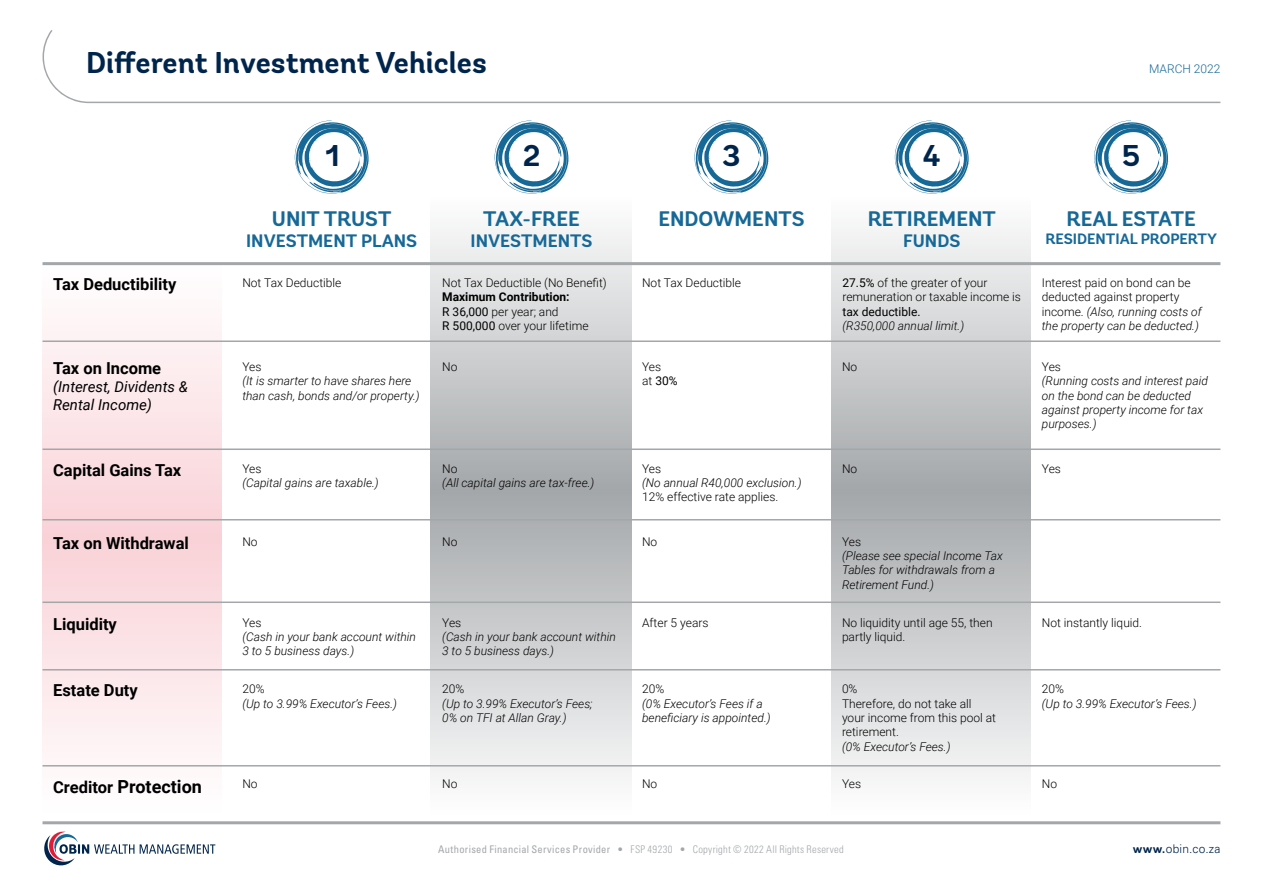
<style>
.page{position:relative;width:1263px;height:893px;background:#fff}
.page>*{position:absolute;margin:0;border:0;box-sizing:border-box;transform-origin:0 0}
.t1{font:700 30px "Andes Rounded";color:#00254c}
.t2{font:700 21px "Andes Rounded";color:#166897}
.t3{font:700 18px "Andes Rounded";color:#166897}
.t4{font:700 18px "Roboto";color:#000}
.t5{font:700 16.5px "Roboto";color:#000}
.t6{font:italic 15px/18px "Roboto";color:#000}
.t7{font:700 15px "Andes Rounded";color:#166897}
.t8{font:italic 300 12px/14.4px "Roboto";color:#000}
.t9{font:300 12px/14.4px "Roboto";color:#000}
.t10{font:300 12px "Univers";letter-spacing:.015em;color:#00254c}
.t11{font:12px "Roboto";color:#000}
.t12{font:300 12px "Roboto";color:#166897}
.t13{font:300 condensed 10.5px "Univers";letter-spacing:.025em;color:#a4a7a9}
.s1{font-weight:700}
.s2{font-weight:400}
.s3{font-style:italic}
.s4{font-size:16.5px}
.s5{font-family:"Andes Rounded";font-weight:700}
</style>
<div class="page">
<svg style="left:140px;top:844px;width:75px;height:10px"></svg>
<svg style="left:44px;top:831px;width:90px;height:35px"></svg>
<svg style="left:43px;top:30px;width:1177px;height:73px"></svg>
<hr style="left:43px;top:821px;width:1177px;height:3px;background:#a4a7a9">
<svg style="left:430px;top:229px;width:201px;height:549px;background:#cbcdce"></svg>
<svg style="left:831px;top:229px;width:200px;height:549px;background:#cbcdce"></svg>
<svg style="left:43px;top:265px;width:178px;height:502px"></svg>
<svg style="left:295px;top:120px;width:74px;height:74px"></svg>
<svg style="left:495px;top:120px;width:73px;height:74px"></svg>
<svg style="left:694px;top:120px;width:74px;height:74px"></svg>
<svg style="left:895px;top:120px;width:74px;height:74px"></svg>
<svg style="left:1094px;top:120px;width:74px;height:74px"></svg>
<hr style="left:43px;top:262px;width:1177px;height:3px;background:#a4a7a9">
<hr style="left:43px;top:340px;width:1177px;height:2px;background:#a4a7a9">
<hr style="left:43px;top:448px;width:1177px;height:2px;background:#a4a7a9">
<hr style="left:43px;top:519px;width:1177px;height:1px;background:#a4a7a9">
<hr style="left:43px;top:601px;width:1177px;height:2px;background:#a4a7a9">
<hr style="left:43px;top:669px;width:1177px;height:1px;background:#a4a7a9">
<hr style="left:43px;top:765px;width:1177px;height:1px;background:#a4a7a9">
<h1 class="t1" style="left:86px;top:44px;width:402px">Different Investment Vehicles</h1>
<p class="t12" style="left:1149px;top:60px;width:73px">MARCH 2022</p>
<h1 class="t1" style="left:325px;top:137px;width:16px">1</h1>
<h1 class="t1" style="left:523px;top:137px;width:19px">2</h1>
<h1 class="t1" style="left:722px;top:137px;width:20px">3</h1>
<h1 class="t1" style="left:923px;top:137px;width:19px">4</h1>
<h1 class="t1" style="left:1122px;top:137px;width:20px">5</h1>
<h2 class="t2" style="left:272px;top:205px;width:121px">UNIT TRUST</h2>
<h3 class="t3" style="left:246px;top:230px;width:173px">INVESTMENT PLANS</h3>
<h2 class="t2" style="left:483px;top:205px;width:98px">TAX-FREE</h2>
<h3 class="t3" style="left:471px;top:230px;width:123px">INVESTMENTS</h3>
<h3 class="t5" style="left:53px;top:273px;width:125px">Tax Deductibility</h3>
<p class="t9" style="left:242px;top:275px;width:101px">Not Tax Deductible</p>
<p class="t9" style="left:442px;top:275px;width:166px">Not Tax Deductible (No Benefit)</p>
<p class="t9" style="left:442px;top:289px;width:148px"><span class="s1">Maximum Contribution:<br></span><span class="s2">R 36,000</span> per year; and<br><span class="s2">R 500,000</span> over your lifetime</p>
<h2 class="t2" style="left:658px;top:205px;width:148px">ENDOWMENTS</h2>
<h2 class="t2" style="left:868px;top:205px;width:130px">RETIREMENT</h2>
<h3 class="t3" style="left:903px;top:230px;width:59px">FUNDS</h3>
<p class="t9" style="left:642px;top:275px;width:101px">Not Tax Deductible</p>
<p class="t9" style="left:842px;top:275px;width:180px"><span class="s2">27.5%</span> of the greater of your remuneration or taxable income is</p>
<p class="t11" style="left:842px;top:303px;width:80px">tax deductible.</p>
<p class="t8" style="left:842px;top:318px;width:123px">(R350,000 annual limit.)</p>
<h2 class="t2" style="left:1066px;top:205px;width:131px">REAL ESTATE</h2>
<p class="t7" style="left:1045px;top:229px;width:173px">RESIDENTIAL PROPERTY</p>
<p class="t9" style="left:1042px;top:275px;width:161px">Interest paid on bond can be deducted against property income. <span class="s3">(Also, running costs of the property can be deducted.)</span></p>
<h3 class="t5" style="left:53px;top:357px;width:110px">Tax on Income</h3>
<p class="t6" style="left:53px;top:377px;width:136px">(Interest, Dividents &amp;<br>Rental Income)</p>
<p class="t9" style="left:242px;top:359px;width:21px">Yes</p>
<p class="t8" style="left:242px;top:373px;width:179px">(It is smarter to have shares here than cash, bonds and/or property.)</p>
<h3 class="t5" style="left:53px;top:459px;width:130px">Capital Gains Tax</h3>
<p class="t9" style="left:242px;top:461px;width:21px">Yes</p>
<p class="t8" style="left:242px;top:475px;width:138px">(Capital gains are taxable.)</p>
<p class="t9" style="left:442px;top:359px;width:17px">No</p>
<p class="t9" style="left:642px;top:359px;width:37px">Yes<br>at <span class="s2">30%</span></p>
<p class="t9" style="left:842px;top:359px;width:17px">No</p>
<p class="t9" style="left:1042px;top:359px;width:21px">Yes</p>
<p class="t8" style="left:1042px;top:373px;width:168px">(Running costs and interest paid on the bond can be deducted against property income for tax purposes.)</p>
<p class="t9" style="left:442px;top:461px;width:17px">No</p>
<p class="t8" style="left:442px;top:475px;width:154px">(All capital gains are tax-free.)</p>
<p class="t9" style="left:642px;top:461px;width:21px">Yes</p>
<p class="t8" style="left:642px;top:475px;width:161px">(No annual R40,000 exclusion.)</p>
<p class="t9" style="left:642px;top:490px;width:138px">12% effective rate applies.</p>
<p class="t9" style="left:842px;top:461px;width:17px">No</p>
<p class="t9" style="left:1042px;top:461px;width:21px">Yes</p>
<h3 class="t5" style="left:53px;top:532px;width:137px">Tax on Withdrawal</h3>
<p class="t9" style="left:242px;top:534px;width:17px">No</p>
<p class="t9" style="left:442px;top:534px;width:17px">No</p>
<p class="t9" style="left:642px;top:534px;width:17px">No</p>
<p class="t9" style="left:842px;top:534px;width:21px">Yes</p>
<p class="t8" style="left:842px;top:548px;width:162px">(Please see special Income Tax<br>Tables for withdrawals from a<br>Retirement Fund.)</p>
<h3 class="t5" style="left:53px;top:612px;width:65px">Liquidity</h3>
<p class="t9" style="left:242px;top:615px;width:21px">Yes</p>
<p class="t8" style="left:242px;top:629px;width:175px">(Cash in your bank account within<br>3 to 5 business days.)</p>
<p class="t9" style="left:642px;top:615px;width:68px">After 5 years</p>
<p class="t9" style="left:842px;top:615px;width:152px">No liquidity until age 55, then partly liquid.</p>
<p class="t9" style="left:1042px;top:615px;width:102px">Not instantly liquid.</p>
<p class="t9" style="left:442px;top:615px;width:21px">Yes</p>
<p class="t8" style="left:442px;top:629px;width:175px">(Cash in your bank account within<br>3 to 5 business days.)</p>
<h3 class="t5" style="left:53px;top:679px;width:86px">Estate Duty</h3>
<p class="t9" style="left:242px;top:681px;width:24px">20%</p>
<p class="t8" style="left:242px;top:696px;width:156px">(Up to 3.99% Executor’s Fees.)</p>
<p class="t9" style="left:442px;top:681px;width:24px">20%</p>
<p class="t8" style="left:442px;top:696px;width:152px">(Up to 3.99% Executor’s Fees;<br>0% on TFI at Allan Gray.)</p>
<p class="t9" style="left:642px;top:681px;width:24px">20%</p>
<p class="t8" style="left:642px;top:696px;width:130px">(0% Executor’s Fees if a beneficiary is appointed.)</p>
<p class="t9" style="left:842px;top:681px;width:156px">0%<br>Therefore, do not take all your income from this pool at retirement.</p>
<p class="t8" style="left:842px;top:739px;width:110px">(0% Executor’s Fees.)</p>
<p class="t9" style="left:1042px;top:681px;width:24px">20%</p>
<p class="t8" style="left:1042px;top:696px;width:156px">(Up to 3.99% Executor’s Fees.)</p>
<h3 class="t4" style="left:53px;top:774px;width:150px"><span class="s4">Creditor</span> Protection</h3>
<p class="t9" style="left:242px;top:776px;width:17px">No</p>
<p class="t9" style="left:442px;top:776px;width:17px">No</p>
<p class="t9" style="left:642px;top:776px;width:17px">No</p>
<p class="t9" style="left:842px;top:776px;width:21px">Yes</p>
<p class="t9" style="left:1042px;top:776px;width:17px">No</p>
<p class="t13" style="left:438px;top:843px;width:407px"><span class="s2">Authorised Financial Services Provider</span> • FSP 49230 • Copyright © 2022 All Rights Reserved</p>
<p class="t10" style="left:1133px;top:841px;width:89px"><span class="s5">www.</span>obin.co.za</p>
</div>
